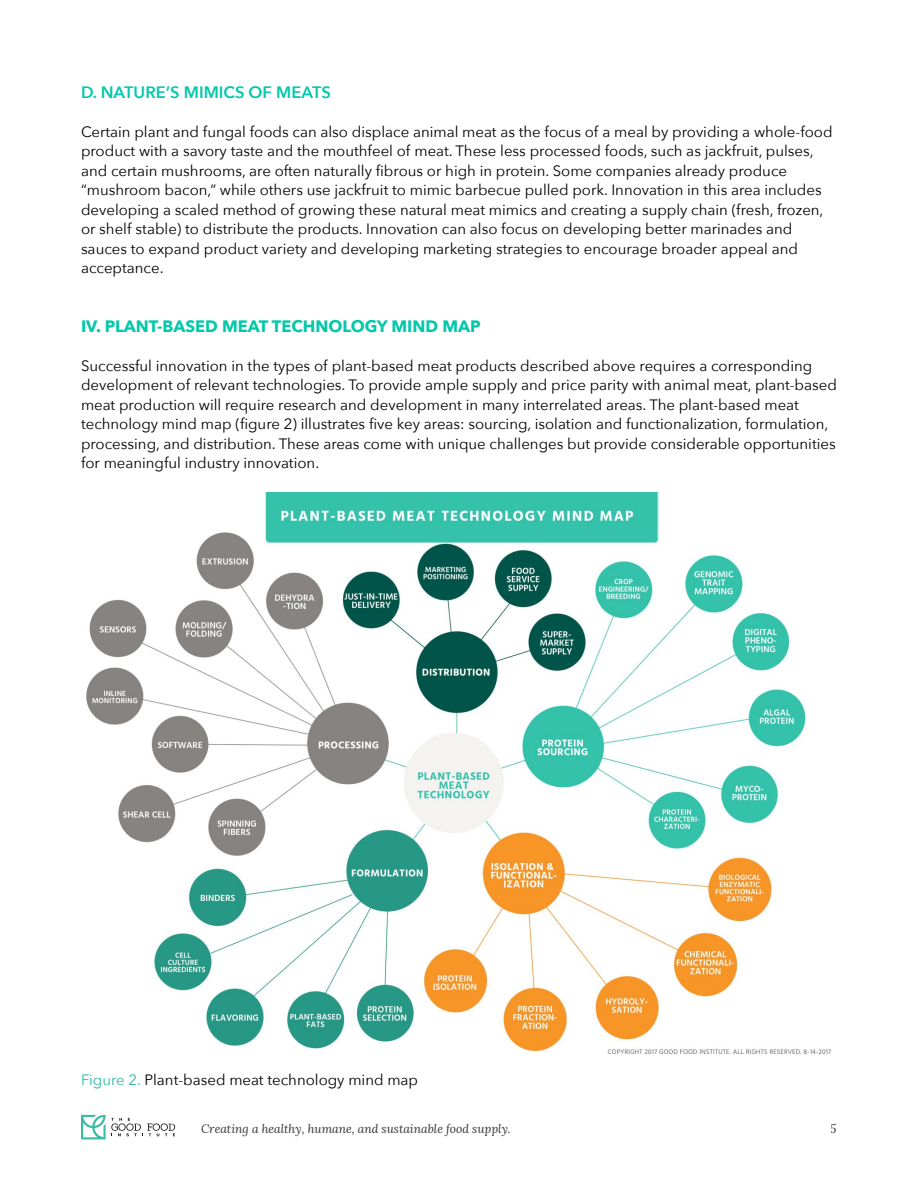
<style>
.page{position:relative;width:918px;height:1188px;background:#fff}
.page>*{position:absolute;margin:0;border:0;box-sizing:border-box;transform-origin:0 0}
.t1{font:700 16.5px "Avenir Next";color:#03c8aa}
.t2{font:600 16.5px "Avenir Next";color:#03c8aa}
.t3{font:15px/19.5px "Avenir Next";color:#000}
.t4{font:italic 12px "Lora";color:#000}
.s1{color:#2cbca3}
</style>
<div class="page">
<svg style="left:81px;top:1115px;width:94px;height:24px"></svg>
<img style="left:86px;top:493px;width:745px;height:561px">
<p class="t2" style="left:81px;top:81px;width:251px">D. NATURE’S MIMICS OF MEATS</p>
<p class="t3" style="left:81px;top:122px;width:753px">Certain plant and fungal foods can also displace animal meat as the focus of a meal by providing a whole-food product with a savory taste and the mouthfeel of meat. These less processed foods, such as jackfruit, pulses, and certain mushrooms, are often naturally fibrous or high in protein. Some companies already produce “mushroom bacon,” while others use jackfruit to mimic barbecue pulled pork. Innovation in this area includes developing a scaled method of growing these natural meat mimics and creating a supply chain (fresh, frozen, or shelf stable) to distribute the products. Innovation can also focus on developing better marinades and sauces to expand product variety and developing marketing strategies to encourage broader appeal and acceptance.</p>
<p class="t1" style="left:81px;top:315px;width:401px">IV. PLANT-BASED MEAT TECHNOLOGY MIND MAP</p>
<p class="t3" style="left:81px;top:356px;width:758px">Successful innovation in the types of plant-based meat products described above requires a corresponding development of relevant technologies. To provide ample supply and price parity with animal meat, plant-based meat production will require research and development in many interrelated areas. The plant-based meat technology mind map (figure 2) illustrates five key areas: sourcing, isolation and functionalization, formulation, processing, and distribution. These areas come with unique challenges but provide considerable opportunities for meaningful industry innovation.</p>
<p class="t3" style="left:81px;top:1071px;width:339px"><span class="s1">Figure 2.</span> Plant-based meat technology mind map</p>
<p class="t4" style="left:201px;top:1121px;width:311px">Creating a healthy, humane, and sustainable food supply.</p>
<p class="t4" style="left:831px;top:1121px;width:8px">5</p>
</div>
